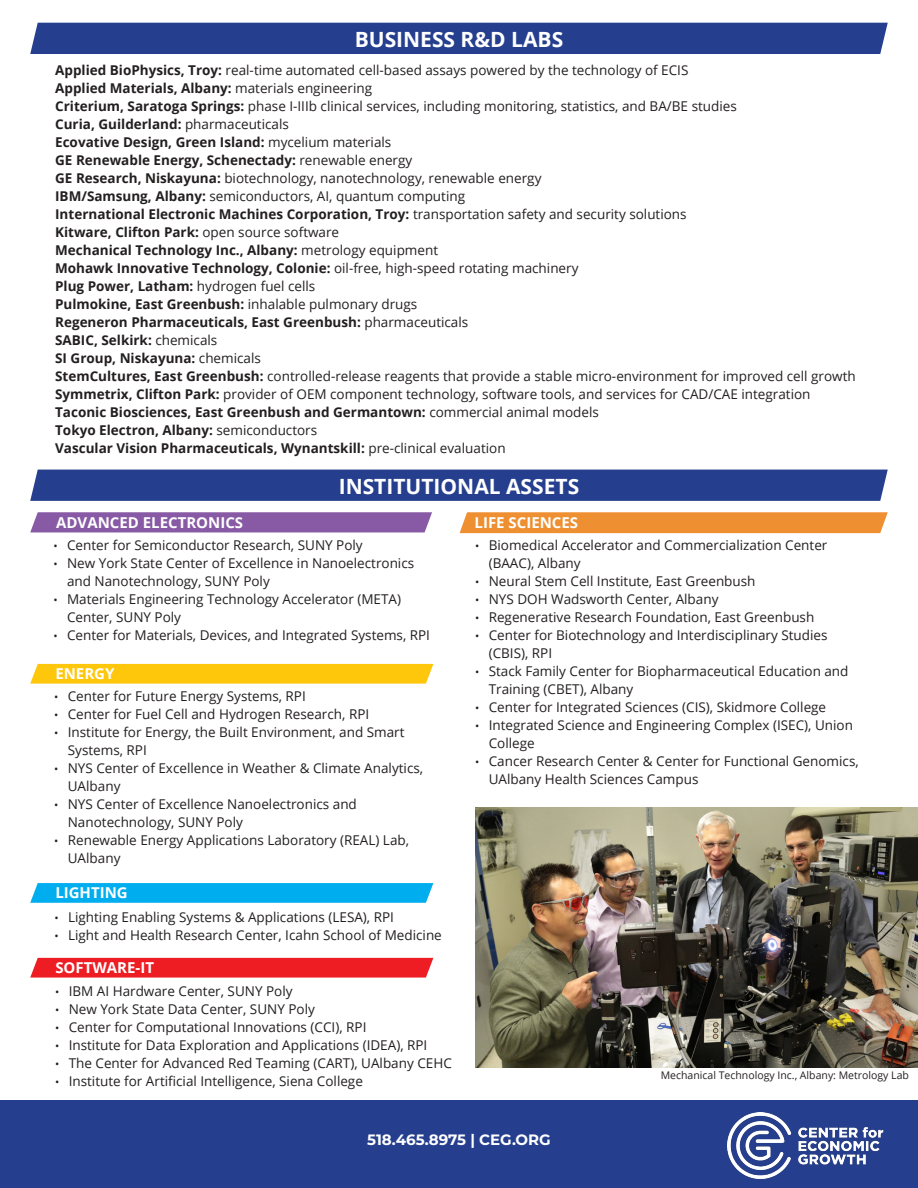
<style>
.page{position:relative;width:918px;height:1188px;background:#fff}
.page>*{position:absolute;margin:0;border:0;box-sizing:border-box;transform-origin:0 0}
.t1{font:700 21px "Open Sans";color:#fff}
.t2{font:700 15px "Open Sans";color:#fff}
.t3{font:700 15px "Montserrat";color:#fff}
.t4{font:13.5px/18px "Open Sans";color:#231f20}
.t5{font:700 13.5px "Open Sans";color:#231f20}
.t6{font:10.5px "Open Sans";color:#231f20}
.s1{font-weight:700}
.s2{font-weight:400}
.s3{font-size:11.25px}
</style>
<div class="page">
<div style="left:30px;top:23px;width:858px;height:31px;background:#253f8e"></div>
<div style="left:221px;top:31px;width:476px;height:21px;background:#253f8e"></div>
<div style="left:30px;top:470px;width:858px;height:31px;background:#253f8e"></div>
<div style="left:221px;top:478px;width:476px;height:21px;background:#253f8e"></div>
<svg style="left:30px;top:512px;width:402px;height:20px;background:#8b5ea6"></svg>
<div style="left:30px;top:664px;width:403px;height:20px;background:#fec70c"></div>
<svg style="left:30px;top:883px;width:403px;height:20px;background:#08b0ef"></svg>
<div style="left:460px;top:512px;width:428px;height:21px;background:#ee9032"></div>
<img style="left:475px;top:807px;width:443px;height:261px">
<svg style="left:30px;top:958px;width:403px;height:20px;background:#ef2d33"></svg>
<div style="left:55px;top:962px;width:309px;height:12px;background:#ee1d23"></div>
<div style="left:0;top:1100px;width:918px;height:88px;background:#253f8e"></div>
<img style="left:728px;top:1112px;width:155px;height:66px">
<p class="t1" style="left:355px;top:25px;width:210px">BUSINESS R&amp;D LABS</p>
<p class="t4" style="left:55px;top:60px;width:635px"><span class="s1">Applied BioPhysics, Troy:</span> real-time automated cell-based assays powered by the technology of ECIS</p>
<p class="t5" style="left:55px;top:78px;width:318px">Applied Materials, Albany: <span class="s2">materials engineering</span></p>
<p class="t4" style="left:55px;top:96px;width:683px"><span class="s1">Criterium, Saratoga Springs:</span> phase I-IIIb clinical services, including monitoring, statistics, and BA/BE studies</p>
<p class="t5" style="left:55px;top:114px;width:235px">Curia, Guilderland: <span class="s2">pharmaceuticals</span></p>
<p class="t5" style="left:55px;top:132px;width:338px">Ecovative Design, Green Island: <span class="s2">mycelium materials</span></p>
<p class="t5" style="left:55px;top:150px;width:359px">GE Renewable Energy, Schenectady: <span class="s2">renewable energy</span></p>
<p class="t4" style="left:55px;top:168px;width:488px"><span class="s1">GE Research, Niskayuna:</span> biotechnology, nanotechnology, renewable energy</p>
<p class="t4" style="left:55px;top:186px;width:411px"><span class="s1">IBM/Samsung, Albany:</span> semiconductors, AI, quantum computing</p>
<p class="t5" style="left:55px;top:204px;width:633px">International Electronic Machines Corporation, Troy: <span class="s2">transportation safety and security solutions</span></p>
<p class="t5" style="left:55px;top:222px;width:286px">Kitware, Clifton Park: <span class="s2">open source software</span></p>
<p class="t5" style="left:55px;top:240px;width:384px">Mechanical Technology Inc., Albany: <span class="s2">metrology equipment</span></p>
<p class="t4" style="left:55px;top:258px;width:525px"><span class="s1">Mohawk Innovative Technology, Colonie:</span> oil-free, high-speed rotating machinery</p>
<p class="t5" style="left:55px;top:276px;width:262px">Plug Power, Latham: <span class="s2">hydrogen fuel cells</span></p>
<p class="t5" style="left:55px;top:294px;width:364px">Pulmokine, East Greenbush: <span class="s2">inhalable pulmonary drugs</span></p>
<p class="t5" style="left:55px;top:312px;width:415px">Regeneron Pharmaceuticals, East Greenbush: <span class="s2">pharmaceuticals</span></p>
<p class="t5" style="left:55px;top:330px;width:164px">SABIC, Selkirk: <span class="s2">chemicals</span></p>
<p class="t5" style="left:55px;top:348px;width:207px">SI Group, Niskayuna: <span class="s2">chemicals</span></p>
<p class="t4" style="left:55px;top:366px;width:802px"><span class="s1">StemCultures, East Greenbush:</span> controlled-release reagents that provide a stable micro-environment for improved cell growth</p>
<p class="t4" style="left:55px;top:384px;width:757px"><span class="s1">Symmetrix, Clifton Park:</span> provider of OEM component technology, software tools, and services for CAD/CAE integration</p>
<p class="t5" style="left:55px;top:402px;width:545px">Taconic Biosciences, East Greenbush and Germantown: <span class="s2">commercial animal models</span></p>
<p class="t5" style="left:55px;top:420px;width:264px">Tokyo Electron, Albany: <span class="s2">semiconductors</span></p>
<p class="t5" style="left:55px;top:438px;width:452px">Vascular Vision Pharmaceuticals, Wynantskill: <span class="s2">pre-clinical evaluation</span></p>
<p class="t2" style="left:56px;top:512px;width:189px">ADVANCED ELECTRONICS</p>
<p class="t1" style="left:339px;top:472px;width:242px">INSTITUTIONAL ASSETS</p>
<p class="t2" style="left:475px;top:512px;width:105px">LIFE SCIENCES</p>
<p class="t4" style="left:54px;top:536px;width:311px"><span class="s3">•</span> Center for Semiconductor Research, SUNY Poly</p>
<p class="t4" style="left:67px;top:554px;width:349px;text-indent:-14px"><span class="s3">•</span> New York State Center of Excellence in Nanoelectronics and Nanotechnology, SUNY Poly</p>
<p class="t4" style="left:67px;top:590px;width:336px;text-indent:-14px"><span class="s3">•</span> Materials Engineering Technology Accelerator (META)<br>Center, SUNY Poly</p>
<p class="t4" style="left:54px;top:626px;width:378px"><span class="s3">•</span> Center for Materials, Devices, and Integrated Systems, RPI</p>
<p class="t2" style="left:55px;top:663px;width:61px">ENERGY</p>
<p class="t4" style="left:54px;top:687px;width:253px"><span class="s3">•</span> Center for Future Energy Systems, RPI</p>
<p class="t4" style="left:54px;top:705px;width:316px"><span class="s3">•</span> Center for Fuel Cell and Hydrogen Research, RPI</p>
<p class="t4" style="left:68px;top:723px;width:338px;text-indent:-14px"><span class="s3">•</span> Institute for Energy, the Built Environment, and Smart<br>Systems, RPI</p>
<p class="t4" style="left:68px;top:759px;width:357px;text-indent:-14px"><span class="s3">•</span> NYS Center of Excellence in Weather &amp; Climate Analytics,<br>UAlbany</p>
<p class="t4" style="left:68px;top:795px;width:291px;text-indent:-14px"><span class="s3">•</span> NYS Center of Excellence Nanoelectronics and<br>Nanotechnology, SUNY Poly</p>
<p class="t4" style="left:68px;top:831px;width:343px;text-indent:-14px"><span class="s3">•</span> Renewable Energy Applications Laboratory (REAL) Lab,<br>UAlbany</p>
<p class="t2" style="left:55px;top:882px;width:74px">LIGHTING</p>
<p class="t4" style="left:55px;top:908px;width:341px"><span class="s3">•</span> Lighting Enabling Systems &amp; Applications (LESA), RPI</p>
<p class="t4" style="left:55px;top:926px;width:389px"><span class="s3">•</span> Light and Health Research Center, Icahn School of Medicine</p>
<p class="t2" style="left:55px;top:957px;width:100px">SOFTWARE-IT</p>
<p class="t4" style="left:55px;top:981px;width:239px"><span class="s3">•</span> IBM AI Hardware Center, SUNY Poly</p>
<p class="t4" style="left:55px;top:999px;width:261px"><span class="s3">•</span> New York State Data Center, SUNY Poly</p>
<p class="t4" style="left:55px;top:1017px;width:313px"><span class="s3">•</span> Center for Computational Innovations (CCI), RPI</p>
<p class="t4" style="left:55px;top:1035px;width:374px"><span class="s3">•</span> Institute for Data Exploration and Applications (IDEA), RPI</p>
<p class="t4" style="left:55px;top:1053px;width:398px"><span class="s3">•</span> The Center for Advanced Red Teaming (CART), UAlbany CEHC</p>
<p class="t4" style="left:55px;top:1071px;width:309px"><span class="s3">•</span> Institute for Artificial Intelligence, Siena College</p>
<p class="t4" style="left:489px;top:536px;width:340px;text-indent:-14px"><span class="s3">•</span> Biomedical Accelerator and Commercialization Center (BAAC), Albany</p>
<p class="t4" style="left:475px;top:572px;width:282px"><span class="s3">•</span> Neural Stem Cell Institute, East Greenbush</p>
<p class="t4" style="left:475px;top:590px;width:245px"><span class="s3">•</span> NYS DOH Wadsworth Center, Albany</p>
<p class="t4" style="left:475px;top:608px;width:341px"><span class="s3">•</span> Regenerative Research Foundation, East Greenbush</p>
<p class="t4" style="left:489px;top:626px;width:340px;text-indent:-14px"><span class="s3">•</span> Center for Biotechnology and Interdisciplinary Studies (CBIS), RPI</p>
<p class="t4" style="left:489px;top:662px;width:361px;text-indent:-14px"><span class="s3">•</span> Stack Family Center for Biopharmaceutical Education and<br>Training (CBET), Albany</p>
<p class="t4" style="left:475px;top:698px;width:353px"><span class="s3">•</span> Center for Integrated Sciences (CIS), Skidmore College</p>
<p class="t4" style="left:489px;top:716px;width:366px;text-indent:-14px"><span class="s3">•</span> Integrated Science and Engineering Complex (ISEC), Union<br>College</p>
<p class="t4" style="left:489px;top:752px;width:372px;text-indent:-14px"><span class="s3">•</span> Cancer Research Center &amp; Center for Functional Genomics,<br>UAlbany Health Sciences Campus</p>
<p class="t6" style="left:661px;top:1068px;width:250px">Mechanical Technology Inc., Albany: Metrology Lab</p>
<p class="t3" style="left:367px;top:1129px;width:185px">518.465.8975 | CEG.ORG</p>
</div>
